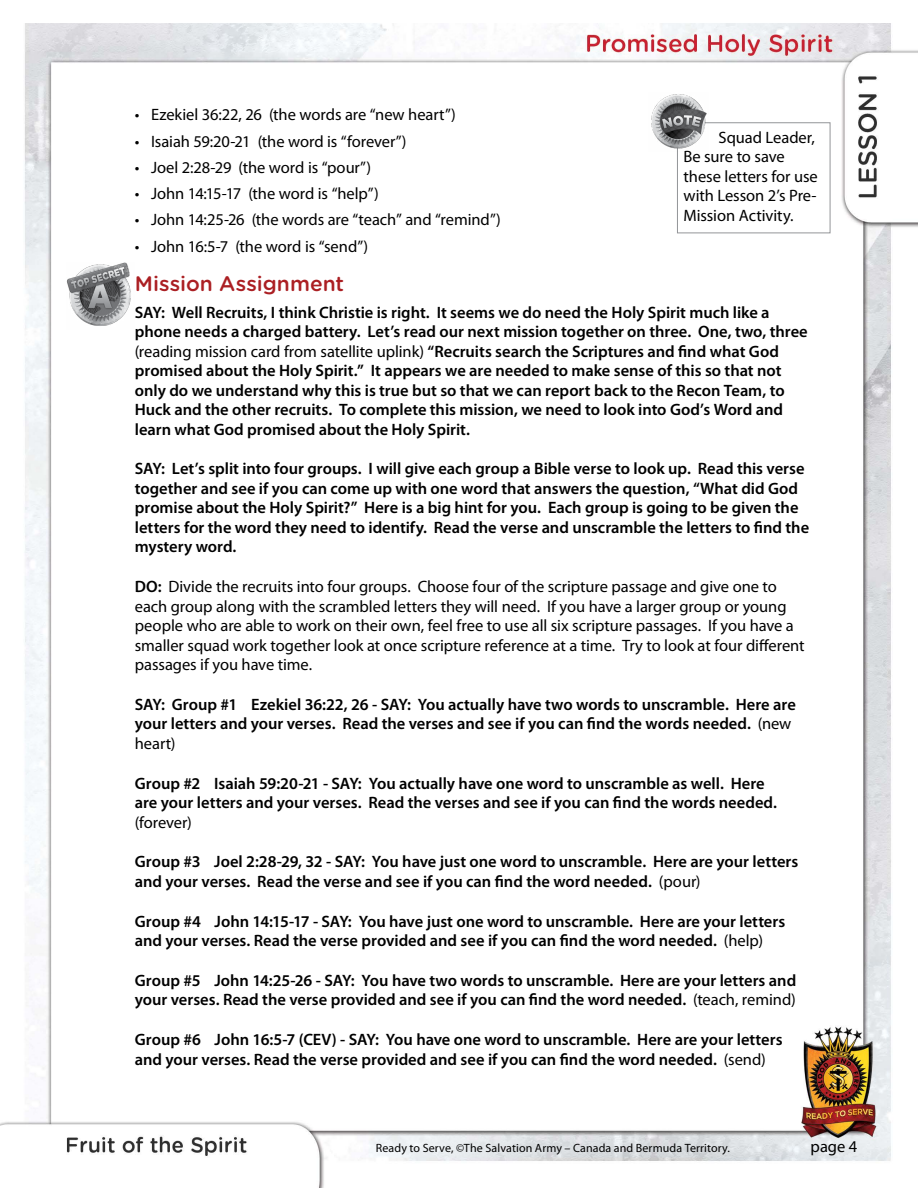
<style>
.page{position:relative;width:918px;height:1188px;background:#fff}
.page>*{position:absolute;margin:0;border:0;box-sizing:border-box;transform-origin:0 0}
.t1{font:500 21px "Gotham Rounded";color:#ab1f23}
.t2{font:600 16.5px/19.5px "Myriad Pro";color:#000}
.t3{font:16.5px/19.5px "Myriad Pro";letter-spacing:-.005em;color:#000}
.t4{font:12px "Myriad Pro";letter-spacing:.01em;color:#000}
.s1{font-weight:400}
.s2{font-weight:600}
</style>
<div class="page">
<img style="left:0;top:23px;width:918px;height:1165px">
<img style="left:66px;top:262px;width:69px;height:67px">
<div style="left:677px;top:122px;width:153px;height:111px;background:#fff;border:1px solid #939598"></div>
<img style="left:648px;top:93px;width:60px;height:59px">
<p class="t3" style="left:135px;top:105px;width:323px">• Ezekiel 36:22, 26 (the words are “new heart”)</p>
<p class="t3" style="left:135px;top:131px;width:273px">• Isaiah 59:20-21 (the word is “forever”)</p>
<p class="t3" style="left:135px;top:157px;width:238px">• Joel 2:28-29 (the word is “pour”)</p>
<p class="t3" style="left:135px;top:184px;width:245px">• John 14:15-17 (the word is “help”)</p>
<p class="t3" style="left:135px;top:210px;width:368px">• John 14:25-26 (the words are “teach” and “remind”)</p>
<p class="t3" style="left:135px;top:236px;width:235px">• John 16:5-7 (the word is “send”)</p>
<p class="t1" style="left:135px;top:269px;width:211px">Mission Assignment</p>
<p class="t2" style="left:135px;top:302px;width:674px">SAY: Well Recruits, I think Christie is right. It seems we do need the Holy Spirit much like a phone needs a charged battery. Let’s read our next mission together on three. One, two, three <span class="s1">(reading mission card from satellite uplink)</span> “Recruits search the Scriptures and find what God promised about the Holy Spirit.” It appears we are needed to make sense of this so that not only do we understand why this is true but so that we can report back to the Recon Team, to Huck and the other recruits. To complete this mission, we need to look into God’s Word and learn what God promised about the Holy Spirit.</p>
<p class="t2" style="left:135px;top:459px;width:676px">SAY: Let’s split into four groups. I will give each group a Bible verse to look up. Read this verse together and see if you can come up with one word that answers the question, “What did God promise about the Holy Spirit?” Here is a big hint for you. Each group is going to be given the letters for the word they need to identify. Read the verse and unscramble the letters to find the mystery word.</p>
<p class="t3" style="left:135px;top:577px;width:671px"><span class="s2">DO:</span> Divide the recruits into four groups. Choose four of the scripture passage and give one to each group along with the scrambled letters they will need. If you have a larger group or young people who are able to work on their own, feel free to use all six scripture passages. If you have a smaller squad work together look at once scripture reference at a time. Try to look at four different passages if you have time.</p>
<p class="t2" style="left:135px;top:694px;width:663px">SAY: Group #1 Ezekiel 36:22, 26 - SAY: You actually have two words to unscramble. Here are your letters and your verses. Read the verses and see if you can find the words needed. <span class="s1">(new heart)</span></p>
<p class="t2" style="left:135px;top:773px;width:644px">Group #2 Isaiah 59:20-21 - SAY: You actually have one word to unscramble as well. Here are your letters and your verses. Read the verses and see if you can find the words needed.</p>
<p class="t3" style="left:135px;top:812px;width:59px">(forever)</p>
<p class="t2" style="left:135px;top:852px;width:665px">Group #3 Joel 2:28-29, 32 - SAY: You have just one word to unscramble. Here are your letters and your verses. Read the verse and see if you can find the word needed. <span class="s1">(pour)</span></p>
<p class="t2" style="left:135px;top:911px;width:652px">Group #4 John 14:15-17 - SAY: You have just one word to unscramble. Here are your letters and your verses. Read the verse provided and see if you can find the word needed. <span class="s1">(help)</span></p>
<p class="t2" style="left:135px;top:970px;width:663px">Group #5 John 14:25-26 - SAY: You have two words to unscramble. Here are your letters and your verses. Read the verse provided and see if you can find the word needed. <span class="s1">(teach, remind)</span></p>
<p class="t2" style="left:135px;top:1029px;width:649px">Group #6 John 16:5-7 (CEV) - SAY: You have one word to unscramble. Here are your letters and your verses. Read the verse provided and see if you can find the word needed. <span class="s1">(send)</span></p>
<p class="t3" style="left:684px;top:127px;width:136px;text-indent:35px">Squad Leader,<br>Be sure to save these letters for use with Lesson 2’s Pre-<br>Mission Activity.</p>
<p class="t4" style="left:376px;top:1141px;width:356px">Ready to Serve, ©The Salvation Army – Canada and Bermuda Territory.</p>
<p class="t3" style="left:811px;top:1136px;width:48px">page 4</p>
</div>
